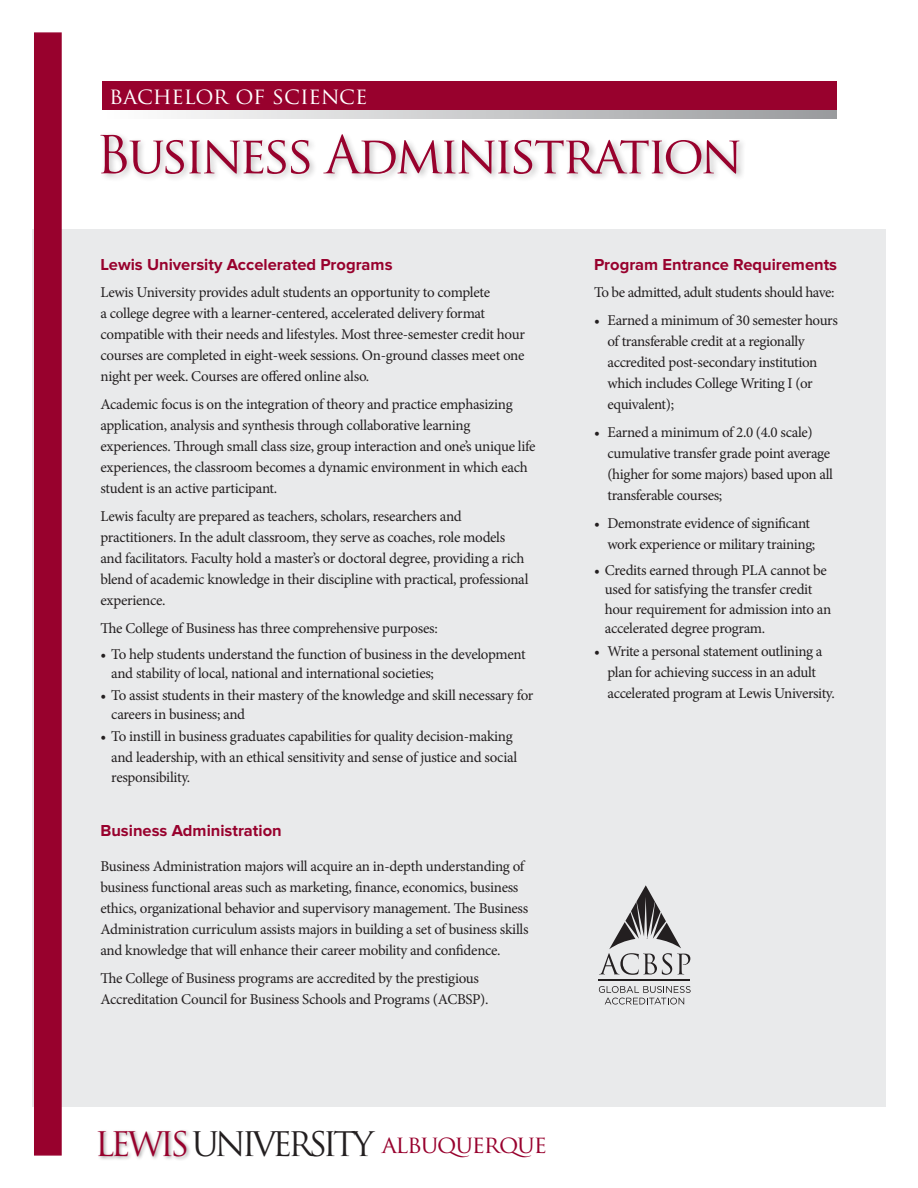
<style>
.page{position:relative;width:918px;height:1188px;background:#fff}
.page>*{position:absolute;margin:0;border:0;box-sizing:border-box;transform-origin:0 0}
.t1{font:51px "Trajan Pro";letter-spacing:-.06em;color:#98012d}
.t2{font:33px "Trajan Pro";letter-spacing:-.12em;color:#98012d}
.t3{font:24px "Trajan Pro";letter-spacing:-.05em;color:#98012d}
.Degree_Names_Brown{font:22.5px "Trajan Pro";letter-spacing:-.005em;color:#fff}
.Degree_Names_Brown-2{font:700 16.5px "Proxima Nova";color:#98012d}
.Text_10_14{font:15px/21px "Minion Pro";letter-spacing:-.02em;color:#231f20}
.Bulletted_Text{font:15px/19.5px "Minion Pro";letter-spacing:-.02em;color:#231f20}
.Numbered{font:15px/21px "Minion Pro";letter-spacing:-.025em;color:#231f20}
.s1{font-size:33px;color:#231f20}
</style>
<div class="page">
<div style="left:32px;top:230px;width:854px;height:877px;background:#e9eaeb"></div>
<div style="left:98px;top:132px;width:650px;height:51px;background:#231f20;opacity:.3"></div>
<div style="left:97px;top:1129px;width:95px;height:32px;background:#231f20;opacity:.4"></div>
<svg style="left:599px;top:986px;width:92px;height:19px"></svg>
<hr style="left:599px;top:980px;width:91px;height:1px;background:#231f20">
<svg style="left:599px;top:885px;width:91px;height:90px"></svg>
<div style="left:108px;top:101px;width:729px;height:17px;background:linear-gradient(to right,#fefefe,#999a9d)"></div>
<div style="left:102px;top:81px;width:735px;height:29px;background:#98012d"></div>
<div style="left:34px;top:32px;width:28px;height:1124px;background:#98012d;border:2px solid #98012d"></div>
<p class="Degree_Names_Brown" style="left:109px;top:81px;width:260px">bachelor of science</p>
<p class="t1" style="left:96px;top:122px;width:648px">Business Administration</p>
<p class="Degree_Names_Brown-2" style="left:100px;top:255px;width:294px">Lewis University Accelerated Programs</p>
<p class="Text_10_14" style="left:100px;top:282px;width:426px">Lewis University provides adult students an opportunity to complete<br>a college degree with a learner-centered, accelerated delivery format compatible with their needs and lifestyles. Most three-semester credit hour courses are completed in eight-week sessions. On-ground classes meet one night per week. Courses are offered online also.</p>
<p class="Text_10_14" style="left:100px;top:394px;width:437px">Academic focus is on the integration of theory and practice emphasizing application, analysis and synthesis through collaborative learning experiences. Through small class size, group interaction and one’s unique life experiences, the classroom becomes a dynamic environment in which each student is an active participant.</p>
<p class="Text_10_14" style="left:100px;top:506px;width:429px">Lewis faculty are prepared as teachers, scholars, researchers and practitioners. In the adult classroom, they serve as coaches, role models and facilitators. Faculty hold a master’s or doctoral degree, providing a rich blend of academic knowledge in their discipline with practical, professional experience.</p>
<p class="Text_10_14" style="left:100px;top:617px;width:339px">The College of Business has three comprehensive purposes:</p>
<p class="Bulletted_Text" style="left:111px;top:644px;width:416px;text-indent:-11px">• To help students understand the function of business in the development and stability of local, national and international societies;</p>
<p class="Bulletted_Text" style="left:111px;top:685px;width:424px;text-indent:-11px">• To assist students in their mastery of the knowledge and skill necessary for careers in business; and</p>
<p class="Bulletted_Text" style="left:100px;top:726px;width:418px;line-height:21px;text-align:right">• To instill in business graduates capabilities for quality decision-making and leadership, with an ethical sensitivity and sense of justice and social</p>
<p class="Bulletted_Text" style="left:111px;top:767px;width:80px">responsibility.</p>
<p class="Degree_Names_Brown-2" style="left:100px;top:821px;width:183px">Business Administration</p>
<p class="Text_10_14" style="left:100px;top:856px;width:430px">Business Administration majors will acquire an in-depth understanding of business functional areas such as marketing, finance, economics, business ethics, organizational behavior and supervisory management. The Business Administration curriculum assists majors in building a set of business skills and knowledge that will enhance their career mobility and confidence.</p>
<p class="Text_10_14" style="left:100px;top:967px;width:390px">The College of Business programs are accredited by the prestigious<br>Accreditation Council for Business Schools and Programs (ACBSP).</p>
<p class="Degree_Names_Brown-2" style="left:594px;top:255px;width:245px">Program Entrance Requirements</p>
<p class="Numbered" style="left:594px;top:282px;width:242px">To be admitted, adult students should have:</p>
<p class="Numbered" style="left:608px;top:310px;width:232px;text-indent:-14px">• Earned a minimum of 30 semester hours of transferable credit at a regionally accredited post-secondary institution which includes College Writing I (or equivalent);</p>
<p class="Numbered" style="left:608px;top:422px;width:227px;text-indent:-14px">• Earned a minimum of 2.0 (4.0 scale) cumulative transfer grade point average (higher for some majors) based upon all transferable courses;</p>
<p class="Numbered" style="left:608px;top:512px;width:209px;text-indent:-14px">• Demonstrate evidence of significant work experience or military training;</p>
<p class="Bulletted_Text" style="left:605px;top:560px;width:228px;text-indent:-11px">• Credits earned through PLA cannot be used for satisfying the transfer credit hour requirement for admission into an accelerated degree program.</p>
<p class="Numbered" style="left:608px;top:641px;width:229px;text-indent:-14px">• Write a personal statement outlining a plan for achieving success in an adult accelerated program at Lewis University.</p>
<p class="t2" style="left:95px;top:1123px;width:96px">LEWIS</p>
<p class="t3" style="left:192px;top:1129px;width:357px"><span class="s1">UNIVERSITY</span> albuquerque</p>
</div>
